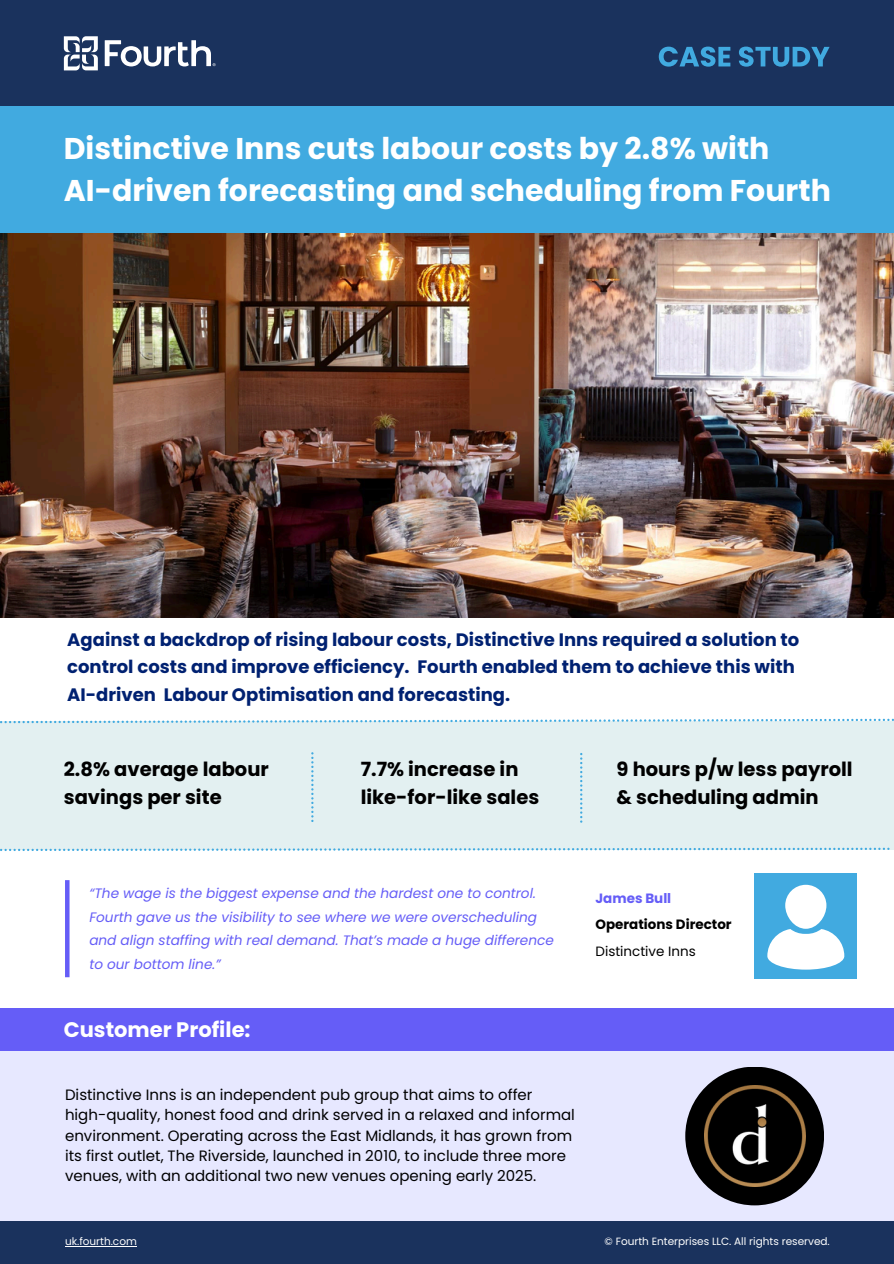
<style>
.page{position:relative;width:894px;height:1264px;background:#fff}
.page>*{position:absolute;margin:0;border:0;box-sizing:border-box;transform-origin:0 0}
.t1{font:700 30px/41.7px "Poppins";color:#fff}
.t2{font:700 21px "Poppins";color:#fff}
.t3{font:700 19.5px/28.2px "Poppins";color:#000}
.t4{font:700 18px/27px "Poppins";color:#002171}
.t5{font:15px/20.2px "Poppins";color:#000}
.t6{font:italic 13.65px/23.7px "Poppins";color:#655df7}
.t7{font:700 13.5px/26.8px "Poppins";color:#000}
.t8{font:10.5px "Poppins";color:#fff}
.s1{color:#655df7}
.s2{font-weight:400}
</style>
<div class="page">
<div style="left:0;top:0;width:893px;height:107px;background:#1a325d"></div>
<svg style="left:64px;top:36px;width:34px;height:34px"></svg>
<svg style="left:105px;top:40px;width:110px;height:26px"></svg>
<svg style="left:658px;top:47px;width:72px;height:20px"></svg>
<svg style="left:739px;top:47px;width:90px;height:20px"></svg>
<div style="left:0;top:1220px;width:893px;height:43px;background:#1a325d"></div>
<div style="left:0;top:106px;width:893px;height:128px;background:#41aae0"></div>
<div style="left:0;top:1008px;width:893px;height:43px;background:#655df7"></div>
<div style="left:0;top:1051px;width:893px;height:169px;background:#e7e8ff"></div>
<div style="left:0;top:721px;width:893px;height:128px;background:#e3f0f1"></div>
<svg style="left:0;top:718px;width:893px;height:5px"></svg>
<svg style="left:0;top:847px;width:889px;height:4px"></svg>
<hr style="left:65px;top:880px;width:4px;height:97px;background:#655df7">
<svg style="left:311px;top:752px;width:2px;height:70px"></svg>
<svg style="left:580px;top:753px;width:2px;height:69px"></svg>
<div style="left:754px;top:873px;width:102px;height:105px;background:#41aae0"></div>
<div style="left:785px;top:884px;width:41px;height:44px;background:#fff;border-radius:21px"></div>
<svg style="left:767px;top:929px;width:77px;height:40px"></svg>
<div style="left:685px;top:1066px;width:138px;height:139px;background:#000;border-radius:50%"></div>
<img style="left:704px;top:1085px;width:101px;height:101px">
<img style="left:0;top:234px;width:893px;height:383px">
<hr style="left:65px;top:1245px;width:72px;height:1px;background:#fff">
<h3 class="t1" style="left:64px;top:128px;width:768px">Distinctive Inns cuts labour costs by 2.8% with<br>AI-driven forecasting and scheduling from Fourth</h3>
<p class="t4" style="left:67px;top:626px;width:733px">Against a backdrop of rising labour costs, Distinctive Inns required a solution to control costs and improve efficiency. Fourth enabled them to achieve this with<br>AI-driven Labour Optimisation and forecasting.</p>
<h2 class="t3" style="left:64px;top:755px;width:206px">2.8% average labour savings per site</h2>
<p class="t3" style="left:360px;top:755px;width:180px">7.7% increase in like-for-like sales</p>
<h2 class="t3" style="left:616px;top:755px;width:237px">9 hours p/w less payroll &amp; scheduling admin</h2>
<p class="t6" style="left:89px;top:881px;width:466px">“The wage is the biggest expense and the hardest one to control.<br>Fourth gave us the visibility to see where we were overscheduling and align staffing with real demand. That’s made a huge difference to our bottom line.”</p>
<p class="t2" style="left:64px;top:1014px;width:188px">Customer Profile:</p>
<h2 class="t5" style="left:65px;top:1084px;width:511px">Distinctive Inns is an independent pub group that aims to offer high-quality, honest food and drink served in a relaxed and informal environment. Operating across the East Midlands, it has grown from its first outlet, The Riverside, launched in 2010, to include three more venues, with an additional two new venues opening early 2025.</h2>
<p class="t7" style="left:595px;top:884px;width:138px"><span class="s1">James Bull<br></span>Operations Director<br><span class="s2">Distinctive Inns</span></p>
<h1 class="t8" style="left:65px;top:1233px;width:73px">uk.fourth.com</h1>
<p class="t8" style="left:604px;top:1233px;width:227px">© Fourth Enterprises LLC. All rights reserved.</p>
</div>
